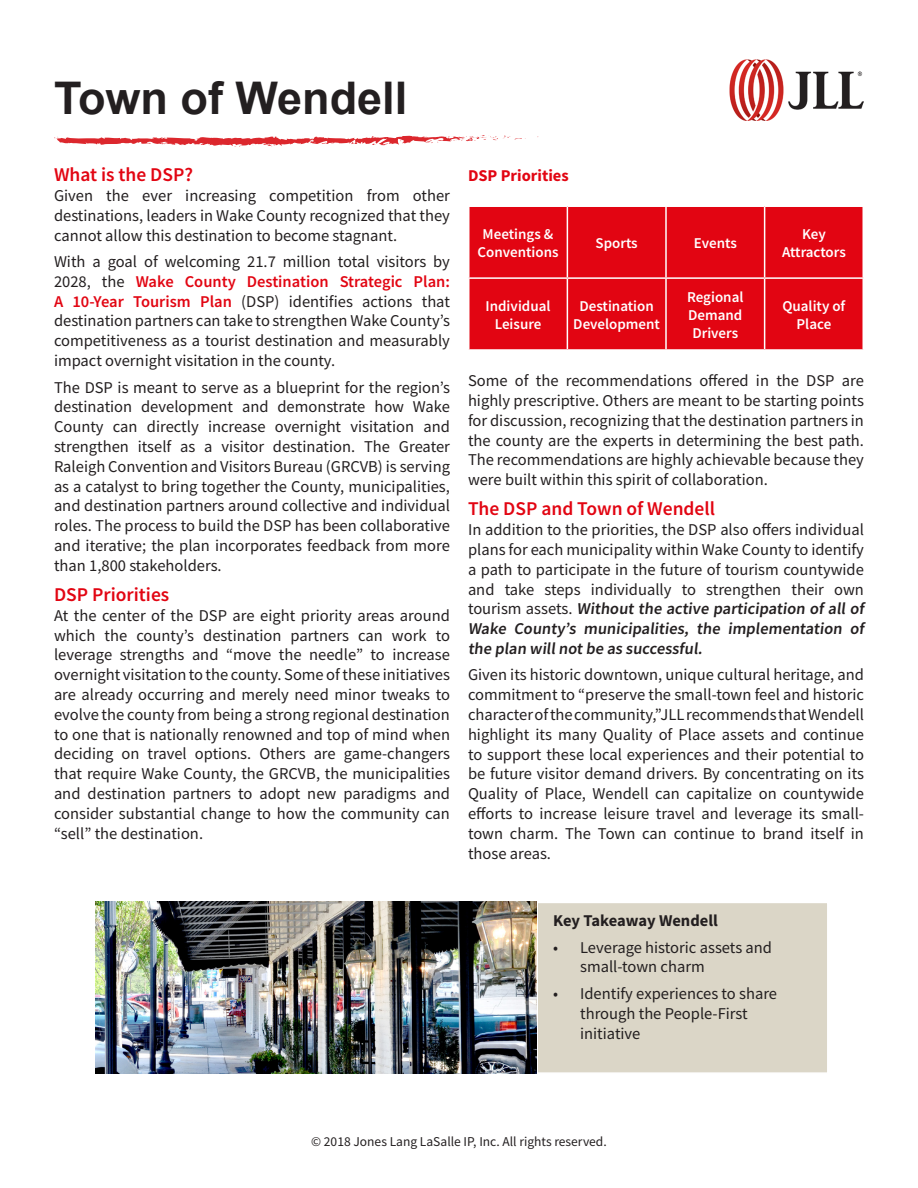
<style>
.page{position:relative;width:918px;height:1188px;background:#fff}
.page>*{position:absolute;margin:0;border:0;box-sizing:border-box;transform-origin:0 0}
.t1{font:700 45px "Arial";color:#231f20}
.Subhead{font:600 19.5px "Source Sans Pro";color:#e20512}
.t2{font:16.5px/19.8px "Source Sans Pro";color:#231f20;text-align:justify}
.t3{font:700 16.5px "Source Sans Pro";color:#231f20}
.t4{font:700 16.5px "Source Sans Pro";color:#e20512}
.t5{font:600 15px/18px "Source Sans Pro";color:#fff;text-align:center}
.t6{font:13.5px "Source Sans Pro";color:#231f20}
.s1{font-weight:600;color:#e20512}
.s2{font-weight:600}
</style>
<div class="page">
<img style="left:729px;top:60px;width:135px;height:60px">
<div style="left:537px;top:902px;width:292px;height:172px;background:#dbd6c7;border:2px solid #fff"></div>
<img style="left:95px;top:902px;width:442px;height:172px">
<div style="left:470px;top:207px;width:392px;height:142px;background:#e20512"></div>
<hr style="left:567px;top:207px;width:1px;height:70px;background:#fff">
<hr style="left:665px;top:207px;width:2px;height:70px;background:#fff">
<hr style="left:764px;top:207px;width:1px;height:70px;background:#fff">
<hr style="left:468px;top:277px;width:99px;height:2px;background:#fff">
<hr style="left:567px;top:277px;width:99px;height:2px;background:#fff">
<hr style="left:567px;top:279px;width:1px;height:70px;background:#fff">
<hr style="left:666px;top:277px;width:99px;height:2px;background:#fff">
<hr style="left:665px;top:279px;width:2px;height:70px;background:#fff">
<hr style="left:765px;top:277px;width:99px;height:2px;background:#fff">
<hr style="left:764px;top:279px;width:1px;height:70px;background:#fff">
<svg style="left:54px;top:135px;width:472px;height:12px"></svg>
<p class="t1" style="left:54px;top:68px;width:355px">Town of Wendell</p>
<p class="Subhead" style="left:54px;top:162px;width:141px">What is the DSP?</p>
<p class="t2" style="left:54px;top:185px;width:398px">Given the ever increasing competition from other destinations, leaders in Wake County recognized that they cannot allow this destination to become stagnant.</p>
<p class="t2" style="left:54px;top:252px;width:398px">With a goal of welcoming 21.7 million total visitors by 2028, the <span class="s1">Wake County Destination Strategic Plan:<br>A 10-Year Tourism Plan</span> (DSP) identifies actions that destination partners can take to strengthen Wake County’s competitiveness as a tourist destination and measurably impact overnight visitation in the county.</p>
<p class="t2" style="left:54px;top:377px;width:398px">The DSP is meant to serve as a blueprint for the region’s destination development and demonstrate how Wake County can directly increase overnight visitation and strengthen itself as a visitor destination. The Greater Raleigh Convention and Visitors Bureau (GRCVB) is serving as a catalyst to bring together the County, municipalities, and destination partners around collective and individual roles. The process to build the DSP has been collaborative and iterative; the plan incorporates feedback from more than 1,800 stakeholders.</p>
<p class="Subhead" style="left:54px;top:582px;width:117px">DSP Priorities</p>
<p class="t2" style="left:54px;top:605px;width:398px">At the center of the DSP are eight priority areas around which the county’s destination partners can work to leverage strengths and “move the needle” to increase overnight visitation to the county. Some of these initiatives are already occurring and merely need minor tweaks to evolve the county from being a strong regional destination to one that is nationally renowned and top of mind when deciding on travel options. Others are game-changers that require Wake County, the GRCVB, the municipalities and destination partners to adopt new paradigms and consider substantial change to how the community can “sell” the destination.</p>
<p class="t4" style="left:468px;top:164px;width:102px">DSP Priorities</p>
<p class="t5" style="left:478px;top:225px;width:83px">Meetings &amp;<br>Conventions</p>
<p class="t5" style="left:596px;top:234px;width:44px">Sports</p>
<p class="t5" style="left:694px;top:234px;width:44px">Events</p>
<p class="t5" style="left:782px;top:225px;width:65px">Key<br>Attractors</p>
<p class="t5" style="left:486px;top:297px;width:66px">Individual<br>Leisure</p>
<p class="t5" style="left:573px;top:297px;width:88px">Destination<br>Development</p>
<p class="t5" style="left:687px;top:288px;width:58px;text-align:justify">Regional Demand Drivers</p>
<p class="t5" style="left:782px;top:297px;width:64px">Quality of<br>Place</p>
<p class="t2" style="left:468px;top:371px;width:398px">Some of the recommendations offered in the DSP are highly prescriptive. Others are meant to be starting points for discussion, recognizing that the destination partners in the county are the experts in determining the best path.<br>The recommendations are highly achievable because they were built within this spirit of collaboration.</p>
<p class="Subhead" style="left:468px;top:496px;width:249px">The DSP and Town of Wendell</p>
<p class="t2" style="left:468px;top:520px;width:398px">In addition to the priorities, the DSP also offers individual plans for each municipality within Wake County to identify a path to participate in the future of tourism countywide and take steps individually to strengthen their own to u r i s m a s s ets . <span class="s2">Without the active participation of all of Wake County’s municipalities, the implementation of the plan willnot be as successful.</span></p>
<p class="t2" style="left:468px;top:665px;width:398px">Given its historic downtown, unique cultural heritage, and commitment to “preserve the small-town feel and historic character of the community,”JLL recommends that Wendell highlight its many Quality of Place assets and continue to support these local experiences and their potential to be future visitor demand drivers. By concentrating on its Quality of Place, Wendell can capitalize on countywide efforts to increase leisure travel and leverage its small&shy;town charm. The Town can continue to brand itself in those areas.</p>
<p class="t3" style="left:553px;top:909px;width:166px">Key Takeaway Wendell</p>
<p class="t2" style="left:580px;top:937px;width:193px;text-indent:-27px">• Leverage historic assets and small-town charm</p>
<p class="t2" style="left:580px;top:984px;width:199px;text-align:left;text-indent:-27px">• Identify experiences to share through the People-First initiative</p>
<p class="t6" style="left:311px;top:1133px;width:297px">© 2018 Jones Lang LaSalle IP, Inc. All rights reserved.</p>
</div>
